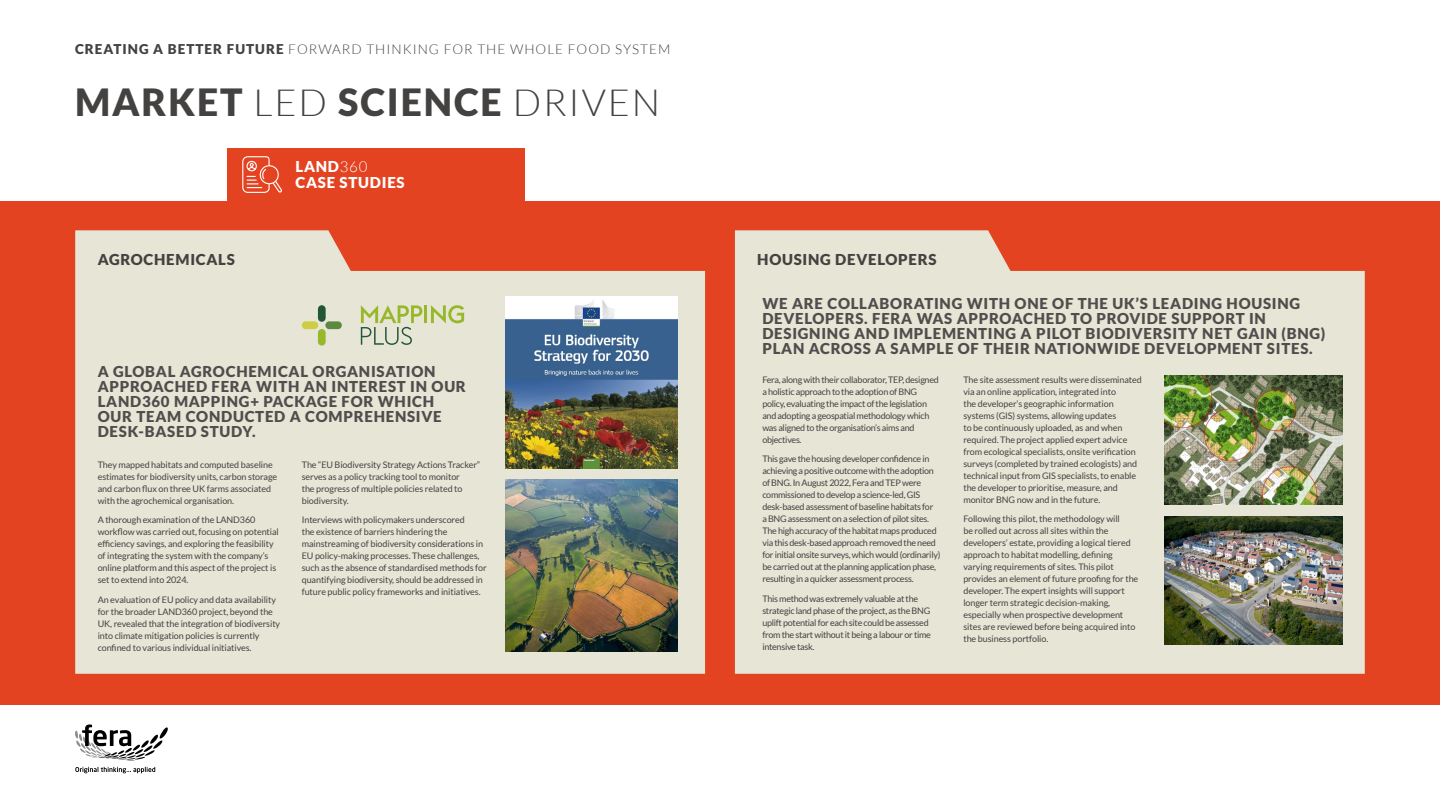
<style>
.page{position:relative;width:1440px;height:810px;background:#fff}
.page>*{position:absolute;margin:0;border:0;box-sizing:border-box;transform-origin:0 0}
.t1{font:900 37.5px "Lato";letter-spacing:.05em;color:#434241}
.t2{font:900 15px/15px "Lato";letter-spacing:.05em;color:#504e4d}
.t3{font:900 15px "Lato";letter-spacing:.05em;color:#434241}
.t4{font:900 15px/16.5px "Lato";letter-spacing:.05em;color:#fff}
.t5{font:300 13.5px "Lato";letter-spacing:.075em;color:#434241}
.t6{font:9px/12px "Lato";letter-spacing:-.01em;color:#434241}
.t7{font:9px/12px "Lato";letter-spacing:-.03em;color:#434241}
.s1{font-weight:900}
.s2{font-weight:300}
</style>
<div class="page">
<div style="left:0;top:201px;width:1440px;height:504px;background:#e44322"></div>
<svg style="left:75px;top:230px;width:630px;height:444px;background:#e5d9c8"></svg>
<svg style="left:735px;top:230px;width:630px;height:444px;background:#e5d9c9"></svg>
<div style="left:227px;top:148px;width:298px;height:64px;background:#e44322"></div>
<img style="left:506px;top:480px;width:171px;height:171px">
<img style="left:506px;top:297px;width:172px;height:171px">
<svg style="left:242px;top:156px;width:40px;height:37px"></svg>
<svg style="left:361px;top:305px;width:103px;height:40px;background:#cdd5ad"></svg>
<div style="left:318px;top:305px;width:8px;height:17px;background:#225635;border-radius:4px"></div>
<div style="left:302px;top:321px;width:16px;height:8px;background:#cdce46;border-radius:4px"></div>
<div style="left:318px;top:329px;width:8px;height:17px;background:#96b829;border-radius:4px"></div>
<div style="left:325px;top:321px;width:17px;height:8px;background:#5d8841;border-radius:4px"></div>
<img style="left:1165px;top:516px;width:177px;height:129px">
<img style="left:1165px;top:376px;width:177px;height:129px">
<svg style="left:75px;top:724px;width:93px;height:37px"></svg>
<svg style="left:75px;top:767px;width:80px;height:6px"></svg>
<h3 class="t5" style="left:75px;top:42px;width:597px"><span class="s1">CREATING A BETTER FUTURE</span> FORWARD THINKING FOR THE WHOLE FOOD SYSTEM</h3>
<h1 class="t1" style="left:75px;top:81px;width:587px">MARKET <span class="s2">LED</span> SCIENCE <span class="s2">DRIVEN</span></h1>
<h2 class="t4" style="left:296px;top:158px;width:111px">LAND<span class="s2">360<br></span>CASE STUDIES</h2>
<h2 class="t3" style="left:98px;top:251px;width:139px">AGROCHEMICALS</h2>
<h2 class="t3" style="left:757px;top:251px;width:181px">HOUSING DEVELOPERS</h2>
<h2 class="t2" style="left:98px;top:363px;width:370px">A GLOBAL AGROCHEMICAL ORGANISATION APPROACHED FERA WITH AN INTEREST IN OUR LAND360 MAPPING+ PACKAGE FOR WHICH OUR TEAM CONDUCTED A COMPREHENSIVE DESK-BASED STUDY.</h2>
<p class="t6" style="left:98px;top:458px;width:181px">They mapped habitats and computed baseline estimates for biodiversity units, carbon storage and carbon flux on three UK farms associated with the agrochemical organisation.</p>
<p class="t6" style="left:98px;top:514px;width:183px">A thorough examination of the LAND360 workflow was carried out, focusing on potential efficiency savings, and exploring the feasibility of integrating the system with the company’s online platform and this aspect of the project is set to extend into 2024.</p>
<p class="t6" style="left:98px;top:593px;width:184px">An evaluation of EU policy and data availability for the broader LAND360 project, beyond the UK, revealed that the integration of biodiversity into climate mitigation policies is currently confined to various individual initiatives.</p>
<p class="t6" style="left:302px;top:458px;width:180px">The “EU Biodiversity Strategy Actions Tracker” serves as a policy tracking tool to monitor<br>the progress of multiple policies related to biodiversity.</p>
<p class="t6" style="left:302px;top:514px;width:186px">Interviews with policymakers underscored<br>the existence of barriers hindering the mainstreaming of biodiversity considerations in EU policy-making processes. These challenges, such as the absence of standardised methods for quantifying biodiversity, should be addressed in future public policy frameworks and initiatives.</p>
<h2 class="t2" style="left:762px;top:296px;width:565px">WE ARE COLLABORATING WITH ONE OF THE UK’S LEADING HOUSING DEVELOPERS. FERA WAS APPROACHED TO PROVIDE SUPPORT IN DESIGNING AND IMPLEMENTING A PILOT BIODIVERSITY NET GAIN (BNG)<br>PLAN ACROSS A SAMPLE OF THEIR NATIONWIDE DEVELOPMENT SITES.</h2>
<p class="t7" style="left:762px;top:374px;width:178px">Fera, along with their collaborator, TEP, designed a holistic approach to the adoption of BNG policy, evaluating the impact of the legislation and adopting a geospatial methodology which was aligned to the organisation’s aims and objectives.</p>
<p class="t7" style="left:762px;top:453px;width:180px">This gave the housing developer confidence in achieving a positive outcome with the adoption of BNG. In August 2022, Fera and TEP were commissioned to develop a science-led, GIS desk-based assessment of baseline habitats for<br>a BNG assessment on a selection of pilot sites.<br>The high accuracy of the habitat maps produced via this desk-based approach removed the need for initial onsite surveys, which would (ordinarily) be carried out at the planning application phase, resulting in a quicker assessment process.</p>
<p class="t7" style="left:762px;top:593px;width:170px">This method was extremely valuable at the strategic land phase of the project, as the BNG uplift potential for each site could be assessed from the start without it being a labour or time intensive task.</p>
<p class="t6" style="left:963px;top:374px;width:180px">The site assessment results were disseminated via an online application, integrated into<br>the developer’s geographic information systems (GIS) systems, allowing updates<br>to be continuously uploaded, as and when required. The project applied expert advice from ecological specialists, onsite verification surveys (completed by trained ecologists) and technical input from GIS specialists, to enable the developer to prioritise, measure, and monitor BNG now and in the future.</p>
<p class="t6" style="left:963px;top:513px;width:176px">Following this pilot, the methodology will<br>be rolled out across all sites within the developers’ estate, providing a logical tiered approach to habitat modelling, defining varying requirements of sites. This pilot provides an element of future proofing for the developer. The expert insights will support longer term strategic decision-making, especially when prospective development sites are reviewed before being acquired into the business portfolio.</p>
</div>
